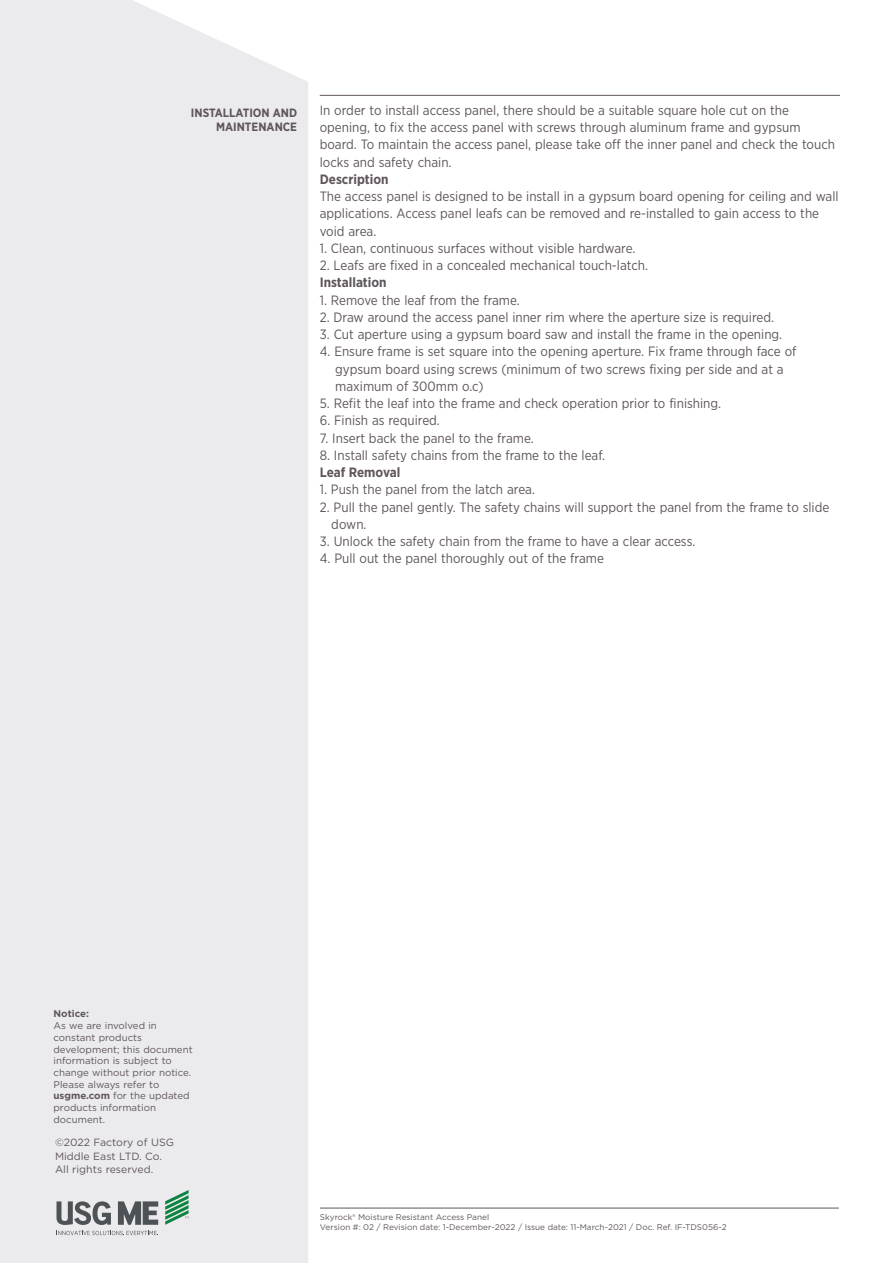
<style>
.page{position:relative;width:893px;height:1263px;background:#fff}
.page>*{position:absolute;margin:0;border:0;box-sizing:border-box;transform-origin:0 0}
.Helvetica_light_10pt{font:13.5px/17.2px "Gotham Narrow";color:#5f565c}
.Helvetica_light_10pt-2{font:700 13.5px "Gotham Narrow";color:#5f565c}
.Helvetica_light_10pt-3{font:700 12px/14.4px "Gotham Narrow";color:#5f565c;text-align:right}
.Helvetica_light_10pt-4{font:10.5px/13.5px "Gotham";color:#5f565c}
.Helvetica_light_10pt-5{font:9.75px/11.7px "Gotham";color:#5f565c}
.Helvetica_light_10pt-6{font:700 9.75px "Gotham";color:#5f565c}
.t1{font:8.25px "Gotham";color:#5f565c}
.s1{font-weight:700}
.s2{font-family:"Gotham Narrow"}
</style>
<div class="page">
<div style="left:0;top:0;width:308px;height:1263px;background:#ebeaec"></div>
<hr style="left:320px;top:95px;width:520px;height:1px;background:#5f565c">
<hr style="left:320px;top:1208px;width:519px;height:1px;background:#5f565c">
<svg style="left:57px;top:1231px;width:101px;height:4px"></svg>
<svg style="left:57px;top:1201px;width:54px;height:24px"></svg>
<svg style="left:118px;top:1201px;width:40px;height:24px"></svg>
<svg style="left:165px;top:1190px;width:24px;height:35px"></svg>
<p class="Helvetica_light_10pt-3" style="left:191px;top:105px;width:108px">INSTALLATION AND<br>MAINTENANCE</p>
<p class="Helvetica_light_10pt" style="left:320px;top:101px;width:517px">In order to install access panel, there should be a suitable square hole cut on the opening, to fix the access panel with screws through aluminum frame and gypsum board. To maintain the access panel, please take off the inner panel and check the touch locks and safety chain.</p>
<p class="Helvetica_light_10pt-2" style="left:320px;top:170px;width:70px">Description</p>
<p class="Helvetica_light_10pt" style="left:320px;top:187px;width:520px">The access panel is designed to be install in a gypsum board opening for ceiling and wall applications. Access panel leafs can be removed and re-installed to gain access to the void area.</p>
<p class="Helvetica_light_10pt" style="left:320px;top:239px;width:317px">1. Clean, continuous surfaces without visible hardware.</p>
<p class="Helvetica_light_10pt" style="left:320px;top:256px;width:330px">2. Leafs are fixed in a concealed mechanical touch-latch.</p>
<p class="Helvetica_light_10pt-2" style="left:320px;top:274px;width:68px">Installation</p>
<p class="Helvetica_light_10pt" style="left:320px;top:291px;width:202px">1. Remove the leaf from the frame.</p>
<p class="Helvetica_light_10pt" style="left:320px;top:308px;width:456px">2. Draw around the access panel inner rim where the aperture size is required.</p>
<p class="Helvetica_light_10pt" style="left:320px;top:325px;width:464px">3. Cut aperture using a gypsum board saw and install the frame in the opening.</p>
<p class="Helvetica_light_10pt" style="left:320px;top:343px;width:478px;text-align:center">4. Ensure frame is set square into the opening aperture. Fix frame through face of gypsum board using screws (minimum of two screws fixing per side and at a</p>
<p class="Helvetica_light_10pt" style="left:335px;top:377px;width:150px">maximum of 300mm o.c)</p>
<p class="Helvetica_light_10pt" style="left:320px;top:394px;width:403px">5. Refit the leaf into the frame and check operation prior to finishing.</p>
<p class="Helvetica_light_10pt" style="left:320px;top:412px;width:122px">6. Finish as required.</p>
<p class="Helvetica_light_10pt" style="left:320px;top:429px;width:216px">7. Insert back the panel to the frame.</p>
<p class="Helvetica_light_10pt" style="left:320px;top:446px;width:287px">8. Install safety chains from the frame to the leaf.</p>
<p class="Helvetica_light_10pt-2" style="left:320px;top:464px;width:82px">Leaf Removal</p>
<p class="Helvetica_light_10pt" style="left:320px;top:481px;width:217px">1. Push the panel from the latch area.</p>
<p class="Helvetica_light_10pt" style="left:331px;top:498px;width:500px;text-indent:-12px">2. Pull the panel gently. The safety chains will support the panel from the frame to slide down.</p>
<p class="Helvetica_light_10pt" style="left:320px;top:532px;width:377px">3. Unlock the safety chain from the frame to have a clear access.</p>
<p class="Helvetica_light_10pt" style="left:320px;top:550px;width:286px">4. Pull out the panel thoroughly out of the frame</p>
<p class="Helvetica_light_10pt-6" style="left:54px;top:1007px;width:37px">Notice:</p>
<p class="Helvetica_light_10pt-5" style="left:54px;top:1019px;width:141px">As we are involved in constant products development; this document information is subject to change without prior notice.<br>Please always refer to <span class="s1">usgme.com</span> for the updated products information document.</p>
<p class="Helvetica_light_10pt-4" style="left:55px;top:1135px;width:120px">©2022 Factory of USG<br>Middle East LTD. Co.<br>All rights reserved.</p>
<p class="t1" style="left:320px;top:1212px;width:171px">Skyrock<span class="s2">®</span> Moisture Resistant Access Panel</p>
<p class="t1" style="left:320px;top:1221px;width:408px">Version #: 02 / Revision date: 1-December-2022 / Issue date: 11-March-2021 / Doc. Ref. IF-TDS056-2</p>
</div>
